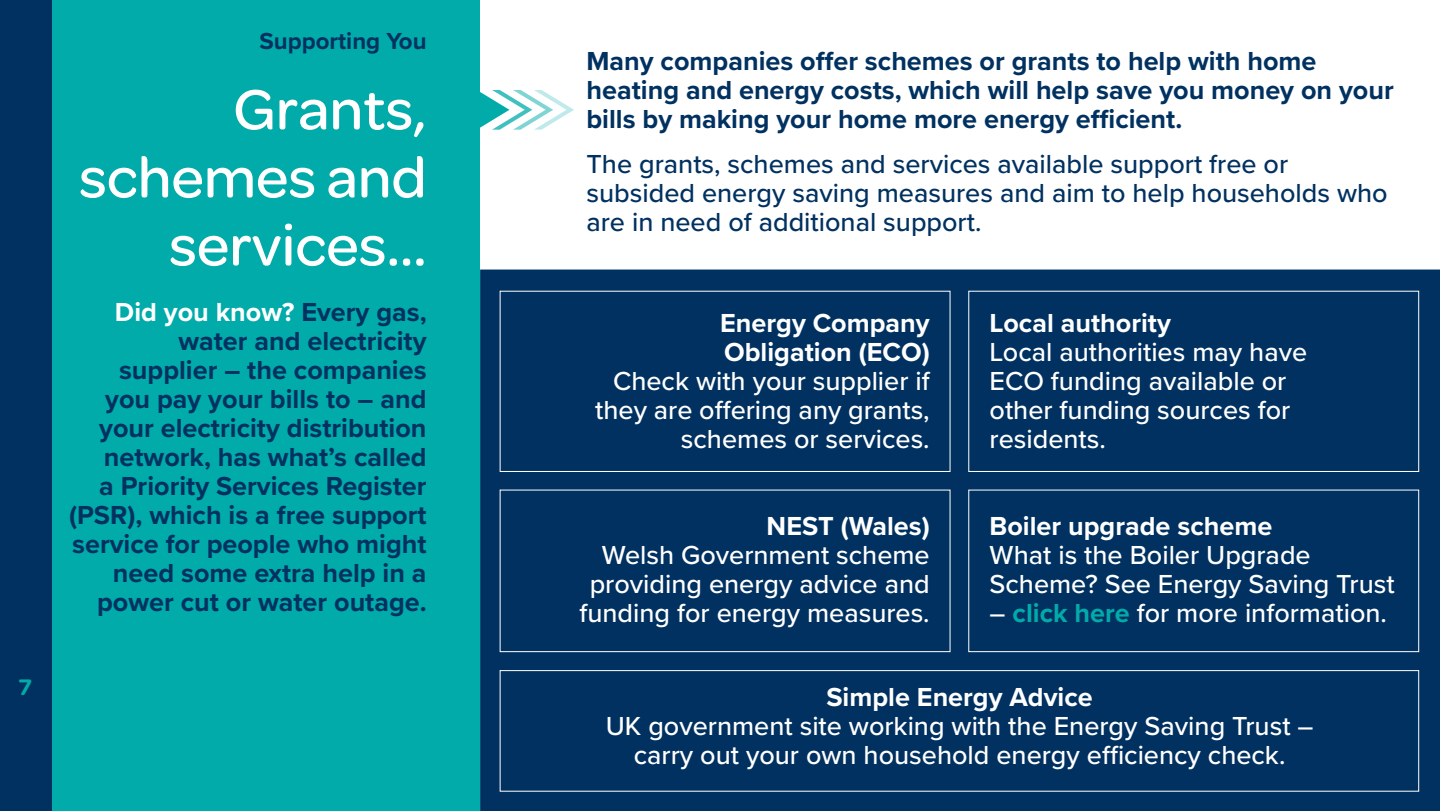
<style>
.page{position:relative;width:1440px;height:811px;background:#fff}
.page>*{position:absolute;margin:0;border:0;box-sizing:border-box;transform-origin:0 0}
.t1{font:500 60px/68px "Omnes";color:#fff;text-align:right}
.t2{font:700 27px/29px "Proxima Nova";color:#003160;text-align:right}
.t3{font:500 27px/29px "Proxima Nova";color:#fff;text-align:right}
.t4{font:500 27px/29px "Proxima Nova";color:#003160}
.t5{font:700 27px/29px "Proxima Nova";color:#fff}
.t6{font:700 24px "Proxima Nova";color:#003160}
.t7{font:600 24px "Omnes";color:#00abaa}
.s1{color:#fff}
.s2{font-weight:700;color:#00abaa}
</style>
<div class="page">
<div style="left:480px;top:269px;width:960px;height:541px;background:#003160"></div>
<div style="left:0;top:0;width:480px;height:810px;background:#00abaa"></div>
<div style="left:0;top:0;width:51px;height:810px;background:#003160"></div>
<svg style="left:480px;top:90px;width:94px;height:40px"></svg>
<div style="left:500px;top:669px;width:919px;height:122px;border:1px solid #fff"></div>
<p class="t7" style="left:19px;top:672px;width:15px">7</p>
<p class="t6" style="left:259px;top:23px;width:169px">Supporting You</p>
<h1 class="t1" style="left:79px;top:75px;width:349px">Grants, schemes and services…</h1>
<p class="t2" style="left:69px;top:296px;width:359px"><span class="s1">Did you know?</span> Every gas, water and electricity<br>supplier – the companies you pay your bills to – and your electricity distribution network, has what’s called<br>a Priority Services Register (PSR), which is a free support service for people who might need some extra help in a power cut or water outage.</p>
<p class="t2" style="left:587px;top:46px;width:809px;text-align:left">Many companies offer schemes or grants to help with home heating and energy costs, which will help save you money on your bills by making your home more energy efficient.</p>
<p class="t4" style="left:587px;top:148px;width:803px">The grants, schemes and services available support free or subsided energy saving measures and aim to help households who are in need of additional support.</p>
<p class="t5" style="left:720px;top:308px;width:211px">Energy Company<br>Obligation (ECO)</p>
<p class="t3" style="left:595px;top:365px;width:336px">Check with your supplier if they are offering any grants, schemes or services.</p>
<p class="t5" style="left:767px;top:510px;width:165px">NEST (Wales)</p>
<p class="t3" style="left:579px;top:539px;width:352px">Welsh Government scheme providing energy advice and funding for energy measures.</p>
<p class="t5" style="left:990px;top:308px;width:183px">Local authority</p>
<p class="t3" style="left:990px;top:336px;width:319px;text-align:left">Local authorities may have<br>ECO funding available or other funding sources for residents.</p>
<p class="t5" style="left:990px;top:510px;width:284px">Boiler upgrade scheme</p>
<p class="t3" style="left:990px;top:539px;width:407px;text-align:left">What is the Boiler Upgrade<br>Scheme? See Energy Saving Trust</p>
<p class="t3" style="left:990px;top:597px;width:399px">– <span class="s2">click here</span> for more information.</p>
<p class="t5" style="left:826px;top:681px;width:268px">Simple Energy Advice</p>
<p class="t3" style="left:606px;top:710px;width:709px;text-align:center">UK government site working with the Energy Saving Trust – carry out your own household energy efficiency check.</p>
</div>
